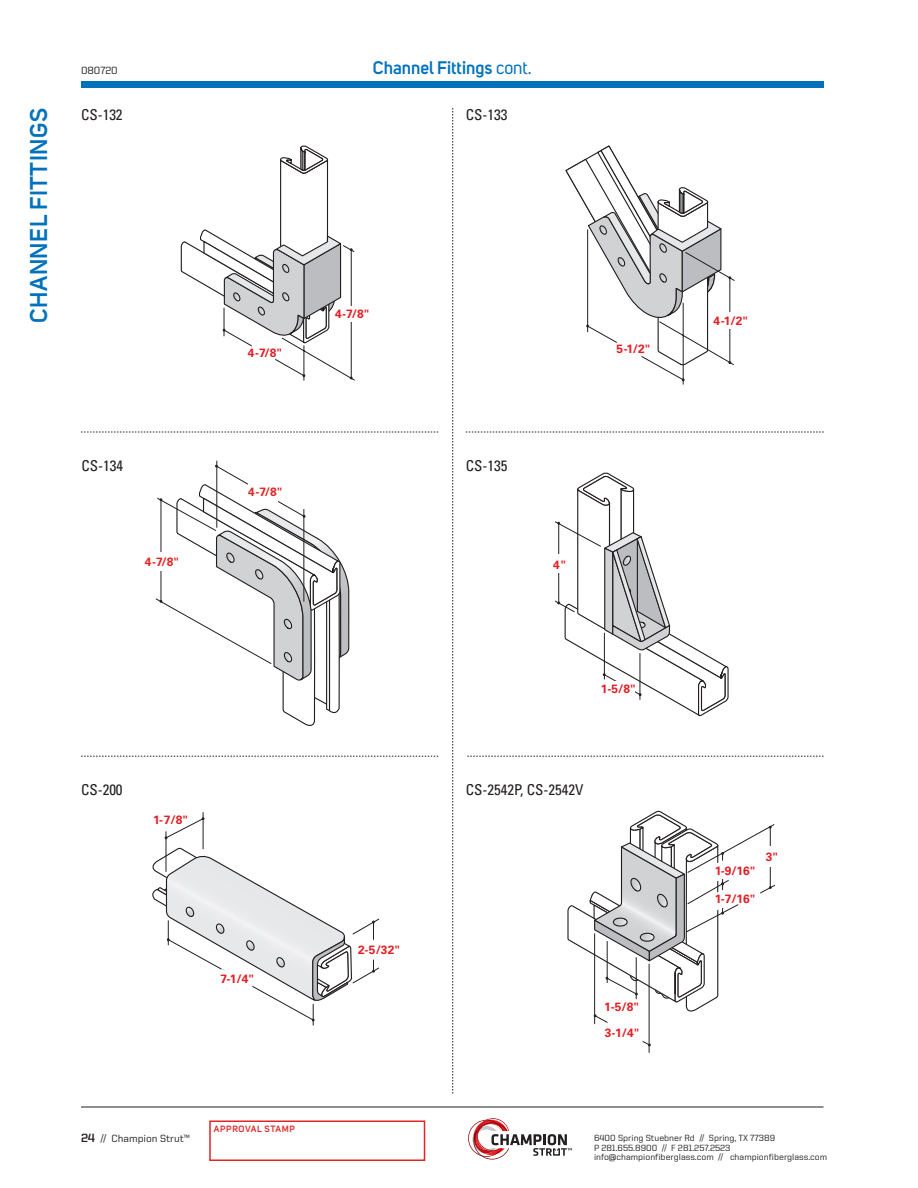
<style>
.page{position:relative;width:918px;height:1188px;background:#fff}
.page>*{position:absolute;margin:0;border:0;box-sizing:border-box;transform-origin:0 0}
.side_label_391_olive{font:600 24px "Uni Sans";letter-spacing:.02em;color:#0072bc}
.Olive_bar_header{font:600 18px "Uni Sans";color:#0072bc}
.Red_sub_12_15{font:condensed 15px "Univers";color:#231f20}
.t1{font:700 12px/26.1px "Univers";color:#e41f25}
.t2{font:700 12px "Univers";color:#e12725}
.Left_page_number_foo{font:500 10.5px "United Sans Reg";color:#231f20}
.CO_number_left{font:500 10.5px "United Sans Reg";color:#231f20}
.Footer_address_6_6_5{font:500 9px/9.8px "United Sans Reg";color:#231f20}
.Approval_Stamp{font:600 9px "Uni Sans";letter-spacing:.07em;color:#e02525}
.s1{font-weight:400}
.s2{font-weight:700;font-size:12px}
</style>
<div class="page">
<div style="left:81px;top:81px;width:743px;height:7px;background:#0072bc"></div>
<hr style="left:81px;top:1107px;width:743px;height:1px;background:#231f20">
<div style="left:209px;top:1120px;width:216px;height:41px;border:2px solid #e02525"></div>
<svg style="left:155px;top:460px;width:195px;height:266px"></svg>
<svg style="left:565px;top:145px;width:170px;height:240px"></svg>
<svg style="left:555px;top:472px;width:174px;height:245px"></svg>
<svg style="left:452px;top:108px;width:1px;height:986px"></svg>
<svg style="left:81px;top:432px;width:357px;height:1px"></svg>
<svg style="left:81px;top:756px;width:357px;height:1px"></svg>
<svg style="left:466px;top:432px;width:358px;height:1px"></svg>
<svg style="left:467px;top:756px;width:357px;height:1px"></svg>
<svg style="left:567px;top:810px;width:209px;height:239px"></svg>
<hr style="left:594px;top:933px;width:1px;height:91px;background:#231f20">
<hr style="left:649px;top:964px;width:1px;height:89px;background:#231f20">
<hr style="left:636px;top:957px;width:1px;height:42px;background:#231f20">
<hr style="left:607px;top:941px;width:1px;height:42px;background:#231f20">
<svg style="left:180px;top:145px;width:175px;height:236px"></svg>
<svg style="left:164px;top:817px;width:41px;height:22px"></svg>
<hr style="left:166px;top:831px;width:1px;height:41px;background:#231f20">
<hr style="left:203px;top:812px;width:1px;height:37px;background:#231f20">
<svg style="left:152px;top:847px;width:228px;height:179px"></svg>
<svg style="left:468px;top:1118px;width:104px;height:42px"></svg>
<p class="side_label_391_olive" style="left:25px;top:323px;width:216px;rotate:-90deg">CHANNEL FITTINGS</p>
<p class="CO_number_left" style="left:81px;top:65px;width:38px">080720</p>
<p class="Red_sub_12_15" style="left:81px;top:105px;width:43px">CS-132</p>
<p class="Red_sub_12_15" style="left:82px;top:456px;width:43px">CS-134</p>
<p class="t2" style="left:145px;top:555px;width:36px">4-7/8"</p>
<p class="Olive_bar_header" style="left:373px;top:57px;width:160px">Channel Fittings <span class="s1">cont.</span></p>
<p class="Red_sub_12_15" style="left:466px;top:105px;width:43px">CS-133</p>
<p class="t1" style="left:248px;top:340px;width:36px">4-7/8"</p>
<p class="t2" style="left:248px;top:485px;width:36px">4-7/8"</p>
<p class="t1" style="left:335px;top:301px;width:36px">4-7/8"</p>
<p class="Red_sub_12_15" style="left:466px;top:456px;width:43px">CS-135</p>
<p class="t1" style="left:553px;top:551px;width:14px">4"</p>
<p class="t1" style="left:616px;top:336px;width:36px">5-1/2"</p>
<p class="t1" style="left:714px;top:308px;width:36px">4-1/2"</p>
<p class="Red_sub_12_15" style="left:81px;top:780px;width:43px">CS-200</p>
<p class="t1" style="left:153px;top:807px;width:36px">1-7/8"</p>
<p class="t1" style="left:221px;top:966px;width:35px">7-1/4"</p>
<p class="Left_page_number_foo" style="left:81px;top:1132px;width:111px"><span class="s2">24</span> // Champion Strut™</p>
<p class="Approval_Stamp" style="left:214px;top:1124px;width:83px">APPROVAL STAMP</p>
<p class="t1" style="left:358px;top:937px;width:43px">2-5/32"</p>
<p class="t1" style="left:601px;top:676px;width:37px">1-5/8"</p>
<p class="Red_sub_12_15" style="left:466px;top:780px;width:119px">CS-2542P, CS-2542V</p>
<p class="t1" style="left:715px;top:858px;width:42px">1-9/16"</p>
<p class="t1" style="left:715px;top:886px;width:42px">1-7/16"</p>
<p class="t1" style="left:766px;top:843px;width:14px">3"</p>
<p class="t1" style="left:604px;top:994px;width:37px">1-5/8"<br>3-1/4"</p>
<p class="Footer_address_6_6_5" style="left:594px;top:1133px;width:235px">6400 Spring Stuebner Rd // Spring, TX 77389<br>P 281.655.8900 // F 281.257.2523 info@championfiberglass.com // championfiberglass.com</p>
</div>
